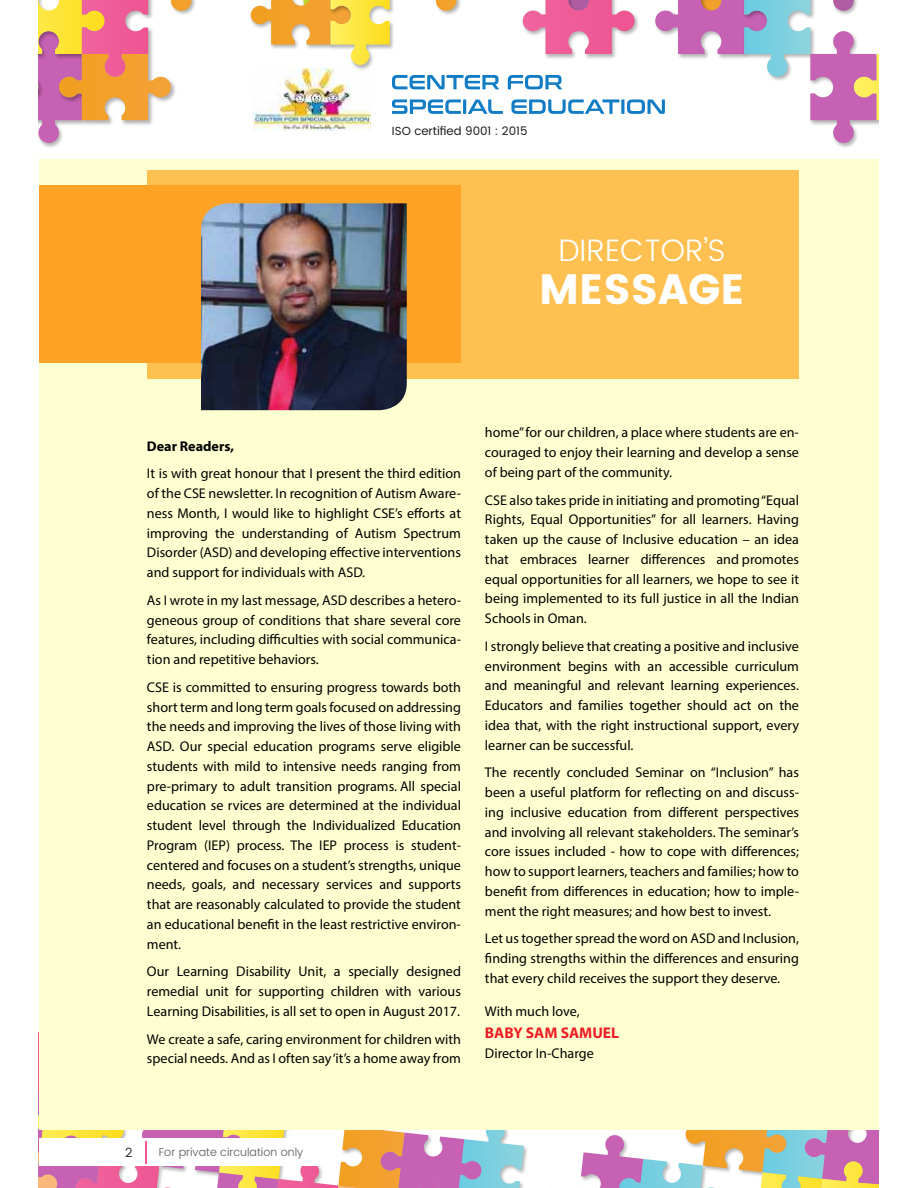
<style>
.page{position:relative;width:918px;height:1188px;background:#fff}
.page>*{position:absolute;margin:0;border:0;box-sizing:border-box;transform-origin:0 0}
.t1{font:42.3px "Poppins";color:#fff}
.t2{font:300 31.05px "Poppins";color:#fff}
.t3{font:700 15.45px "Myriad Pro";color:#ed1d24}
.t4{font:14.1px/19.8px "Myriad Pro";color:#000;text-align:justify}
.t5{font:700 14.1px "Myriad Pro";color:#000}
.t6{font:300 12.75px "Poppins";color:#000}
.t7{font:11.7px "Poppins";color:#1d1d1b}
.t8{font:300 11.25px "Poppins";color:#58595b}
</style>
<div class="page">
<svg style="left:39px;top:1129px;width:485px;height:59px"></svg>
<svg style="left:577px;top:1129px;width:302px;height:59px"></svg>
<svg style="left:39px;top:0;width:152px;height:143px"></svg>
<img style="left:836px;top:143px;width:18px;height:5px">
<svg style="left:251px;top:0;width:628px;height:143px"></svg>
<div style="left:39px;top:1139px;width:292px;height:27px;background:#fff"></div>
<hr style="left:145px;top:1141px;width:2px;height:22px;background:#ee5793">
<div style="left:39px;top:159px;width:840px;height:970px;background:#feffd0"></div>
<div style="left:147px;top:170px;width:652px;height:209px;background:#fec050"></div>
<div style="left:39px;top:185px;width:422px;height:178px;background:#fea326"></div>
<img style="left:201px;top:203px;width:206px;height:207px">
<p class="t7" style="left:392px;top:123px;width:137px">ISO certified 9001 : 2015</p>
<h2 class="t2" style="left:558px;top:228px;width:169px">DIRECTOR’S</h2>
<h1 class="t1" style="left:539px;top:265px;width:207px">MESSAGE</h1>
<p class="t5" style="left:147px;top:437px;width:89px">Dear Readers,</p>
<p class="t4" style="left:147px;top:463px;width:316px">It is with great honour that I present the third edition of the CSE newsletter. In recognition of Autism Aware&shy;ness Month, I would like to highlight CSE’s efforts at improving the understanding of Autism Spectrum Disorder (ASD) and developing effective interventions and support for individuals with ASD.</p>
<p class="t4" style="left:147px;top:590px;width:316px">As I wrote in my last message, ASD describes a hetero&shy;geneous group of conditions that share several core features, including difficulties with social communica&shy;tion and repetitive behaviors.</p>
<p class="t4" style="left:147px;top:677px;width:316px">CSE is committed to ensuring progress towards both short term and long term goals focused on addressing the needs and improving the lives of those living with ASD. Our special education programs serve eligible students with mild to intensive needs ranging from pre-primary to adult transition programs. All special education se rvices are determined at the individual student level through the Individualized Education Program (IEP) process. The IEP process is student&shy;centered and focuses on a student’s strengths, unique needs, goals, and necessary services and supports that are reasonably calculated to provide the student an educational benefit in the least restrictive environ&shy;ment.</p>
<p class="t4" style="left:147px;top:962px;width:316px">Our Learning Disability Unit, a specially designed remedial unit for supporting children with various Learning Disabilities, is all set to open in August 2017.</p>
<p class="t4" style="left:147px;top:1029px;width:316px">We create a safe, caring environment for children with special needs. And as I often say ‘it’s a home away from</p>
<p class="t4" style="left:485px;top:422px;width:316px">home” for our children, a place where students are en&shy;couraged to enjoy their learning and develop a sense of being part of the community.</p>
<p class="t4" style="left:485px;top:490px;width:316px">CSE also takes pride in initiating and promoting “Equal Rights, Equal Opportunities” for all learners. Having taken up the cause of Inclusive education – an idea that embraces learner differences and promotes equal opportunities for all learners, we hope to see it being implemented to its full justice in all the Indian Schools in Oman.</p>
<p class="t4" style="left:485px;top:636px;width:316px">I strongly believe that creating a positive and inclusive environment begins with an accessible curriculum and meaningful and relevant learning experiences.<br>Educators and families together should act on the idea that, with the right instructional support, every learner can be successful.</p>
<p class="t4" style="left:485px;top:762px;width:316px">The recently concluded Seminar on “Inclusion” has been a useful platform for reflecting on and discuss&shy;ing inclusive education from different perspectives and involving all relevant stakeholders. The seminar’s core issues included - how to cope with differences; how to support learners, teachers and families; how to benefit from differences in education; how to imple&shy;ment the right measures; and how best to invest.</p>
<p class="t4" style="left:485px;top:929px;width:316px">Let us together spread the word on ASD and Inclusion, finding strengths within the differences and ensuring that every child receives the support they deserve.</p>
<p class="t4" style="left:485px;top:1001px;width:96px">With much love,</p>
<p class="t3" style="left:485px;top:1023px;width:136px">BABY SAM SAMUEL</p>
<p class="t4" style="left:485px;top:1043px;width:110px">Director In-Charge</p>
<p class="t6" style="left:125px;top:1143px;width:9px">2</p>
<p class="t8" style="left:159px;top:1144px;width:146px">For private circulation only</p>
</div>
